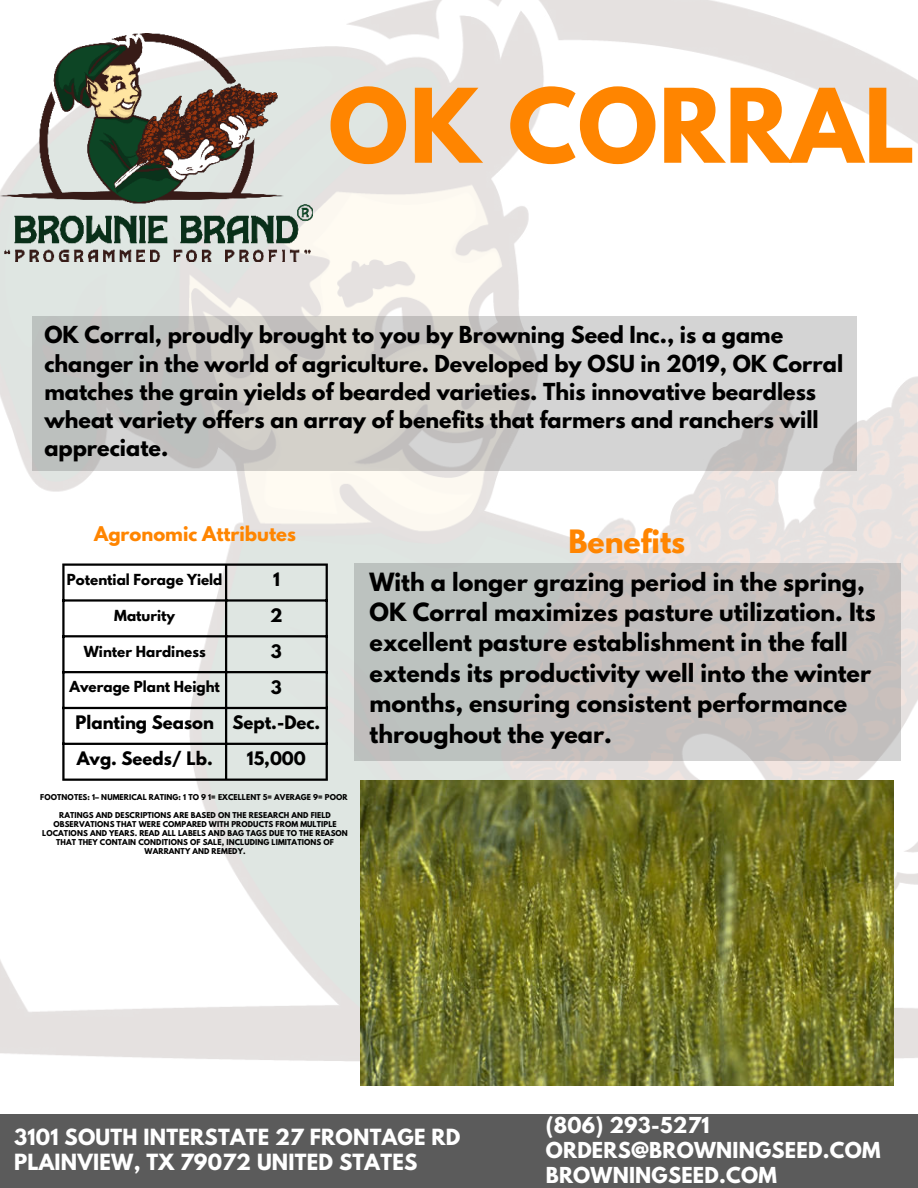
<style>
.page{position:relative;width:918px;height:1188px;background:#fff}
.page>*{position:absolute;margin:0;border:0;box-sizing:border-box;transform-origin:0 0}
.t1{font:700 90.9px "League Spartan";letter-spacing:.015em;color:#ff8500}
.t2{font:700 28.5px "League Spartan";color:#ff8500}
.t3{font:700 22.2px/30.3px "League Spartan";color:#000}
.t4{font:700 20.7px/28.2px "League Spartan";color:#000}
.t5{font:700 19.8px/25.8px "League Spartan";letter-spacing:.01em;color:#fff}
.t6{font:700 19.5px/24.8px "League Spartan";letter-spacing:.015em;color:#fff}
.t7{font:700 18px "League Spartan";color:#ff8500}
.t8{font:700 16.5px/35.8px "League Spartan";color:#000}
.t9{font:700 13.5px "League Spartan";color:#000}
.t10{font:700 7.2px/9px "League Spartan";letter-spacing:.015em;color:#000;text-align:center}
</style>
<div class="page">
<img style="left:0;top:0;width:918px;height:1086px">
<svg style="left:33px;top:317px;width:824px;height:154px"></svg>
<div style="left:0;top:1114px;width:918px;height:74px;background:#5b5b5b"></div>
<img style="left:0;top:33px;width:313px;height:229px">
<hr style="left:62px;top:566px;width:3px;height:213px;background:#000">
<hr style="left:225px;top:566px;width:2px;height:213px;background:#000">
<hr style="left:326px;top:566px;width:2px;height:213px;background:#000">
<hr style="left:62px;top:563px;width:266px;height:3px;background:#000">
<hr style="left:62px;top:599px;width:266px;height:3px;background:#000">
<hr style="left:62px;top:635px;width:266px;height:2px;background:#000">
<hr style="left:62px;top:671px;width:266px;height:2px;background:#000">
<hr style="left:62px;top:707px;width:266px;height:2px;background:#000">
<hr style="left:62px;top:743px;width:266px;height:2px;background:#000">
<hr style="left:62px;top:779px;width:266px;height:2px;background:#000">
<div style="left:354px;top:563px;width:546px;height:198px;background:#c1c0bd"></div>
<img style="left:361px;top:781px;width:533px;height:305px">
<h1 class="t1" style="left:328px;top:55px;width:588px">OK CORRAL</h1>
<p class="t4" style="left:44px;top:321px;width:800px">OK Corral, proudly brought to you by Browning Seed Inc., is a game changer in the world of agriculture. Developed by OSU in 2019, OK Corral matches the grain yields of bearded varieties. This innovative beardless wheat variety offers an array of benefits that farmers and ranchers will appreciate.</p>
<h3 class="t7" style="left:94px;top:520px;width:203px">Agronomic Attributes</h3>
<h3 class="t9" style="left:67px;top:569px;width:157px">Potential Forage Yield</h3>
<h3 class="t8" style="left:273px;top:561px;width:8px">1</h3>
<h3 class="t9" style="left:114px;top:605px;width:62px">Maturity</h3>
<h3 class="t8" style="left:270px;top:597px;width:14px">2</h3>
<h3 class="t9" style="left:84px;top:641px;width:123px">Winter Hardiness</h3>
<h3 class="t8" style="left:271px;top:633px;width:12px">3</h3>
<h3 class="t9" style="left:70px;top:676px;width:152px">Average Plant Height</h3>
<h3 class="t8" style="left:76px;top:669px;width:246px;text-indent:195px">3<br>Planting Season Sept.-Dec.<br>Avg. Seeds/ Lb.</h3>
<h3 class="t8" style="left:247px;top:740px;width:61px">15,000</h3>
<p class="t10" style="left:40px;top:792px;width:309px">FOOTNOTES: 1– NUMERICAL RATING: 1 TO 9 1= EXCELLENT 5= AVERAGE 9= POOR</p>
<p class="t10" style="left:42px;top:810px;width:307px">RATINGS AND DESCRIPTIONS ARE BASED ON THE RESEARCH AND FIELD OBSERVATIONS THAT WERE COMPARED WITH PRODUCTS FROM MULTIPLE LOCATIONS AND YEARS. READ ALL LABELS AND BAG TAGS DUE TO THE REASON THAT THEY CONTAIN CONDITIONS OF SALE, INCLUDING LIMITATIONS OF WARRANTY AND REMEDY.</p>
<h2 class="t2" style="left:569px;top:519px;width:118px">Benefits</h2>
<p class="t3" style="left:370px;top:566px;width:507px">With a longer grazing period in the spring, OK Corral maximizes pasture utilization. Its excellent pasture establishment in the fall extends its productivity well into the winter months, ensuring consistent performance throughout the year.</p>
<h3 class="t5" style="left:14px;top:1123px;width:448px">3101 SOUTH INTERSTATE 27 FRONTAGE RD<br>PLAINVIEW, TX 79072 UNITED STATES</h3>
<h3 class="t6" style="left:546px;top:1113px;width:336px">(806) 293-5271<br>ORDERS@BROWNINGSEED.COM<br>BROWNINGSEED.COM</h3>
</div>
